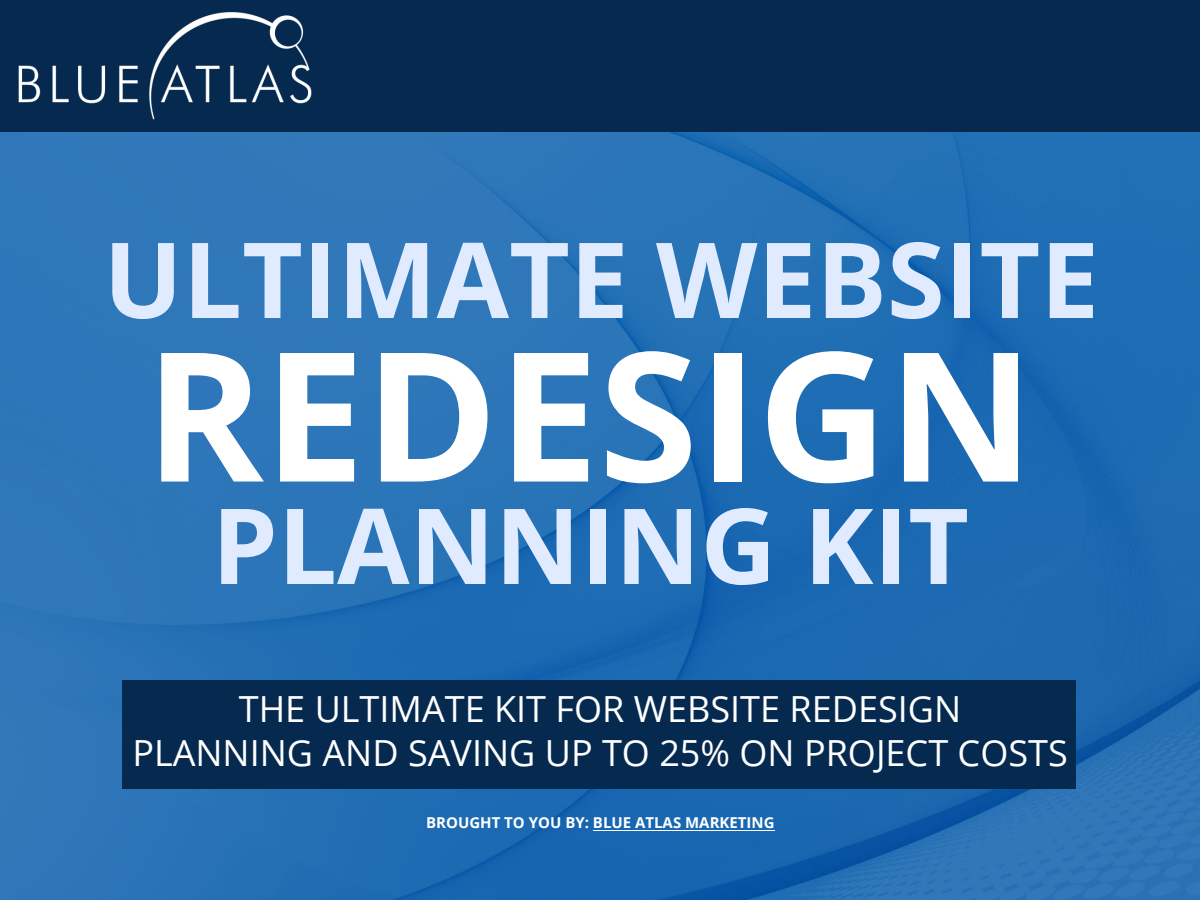
<style>
.page{position:relative;width:1200px;height:900px;background:#fff}
.page>*{position:absolute;margin:0;border:0;box-sizing:border-box;transform-origin:0 0}
.t1{font:700 180px "Open Sans";color:#fff}
.t2{font:700 105px "Open Sans";color:#e0ebff}
.t3{font:700 105px "Open Sans";color:#e0ebff}
.t4{font:36px/43.2px "Open Sans";color:#fff;text-align:center}
.t5{font:700 15px "Open Sans";color:#fff}
.s1{font-style:inherit}
</style>
<div class="page">
<img style="left:0;top:131px;width:1200px;height:768px">
<div style="left:0;top:0;width:1200px;height:131px;background:#06294f"></div>
<img style="left:18px;top:12px;width:294px;height:108px">
<div style="left:122px;top:680px;width:954px;height:109px;background:#06294f"></div>
<hr style="left:593px;top:830px;width:182px;height:1px;background:#fff">
<h2 class="t2" style="left:103px;top:206px;width:997px">ULTIMATE <span class="s1">WEBSITE</span></h2>
<h1 class="t1" style="left:145px;top:289px;width:891px">REDESIGN</h1>
<h2 class="t3" style="left:212px;top:472px;width:759px">PLANNING KIT</h2>
<p class="t4" style="left:132px;top:687px;width:937px">THE ULTIMATE KIT FOR WEBSITE REDESIGN<br>PLANNING AND SAVING UP TO 25% ON PROJECT COSTS</p>
<p class="t5" style="left:426px;top:812px;width:350px"><span class="s1">BROUGHT TO YOU BY:</span> BLUE ATLAS MARKETING</p>
</div>
